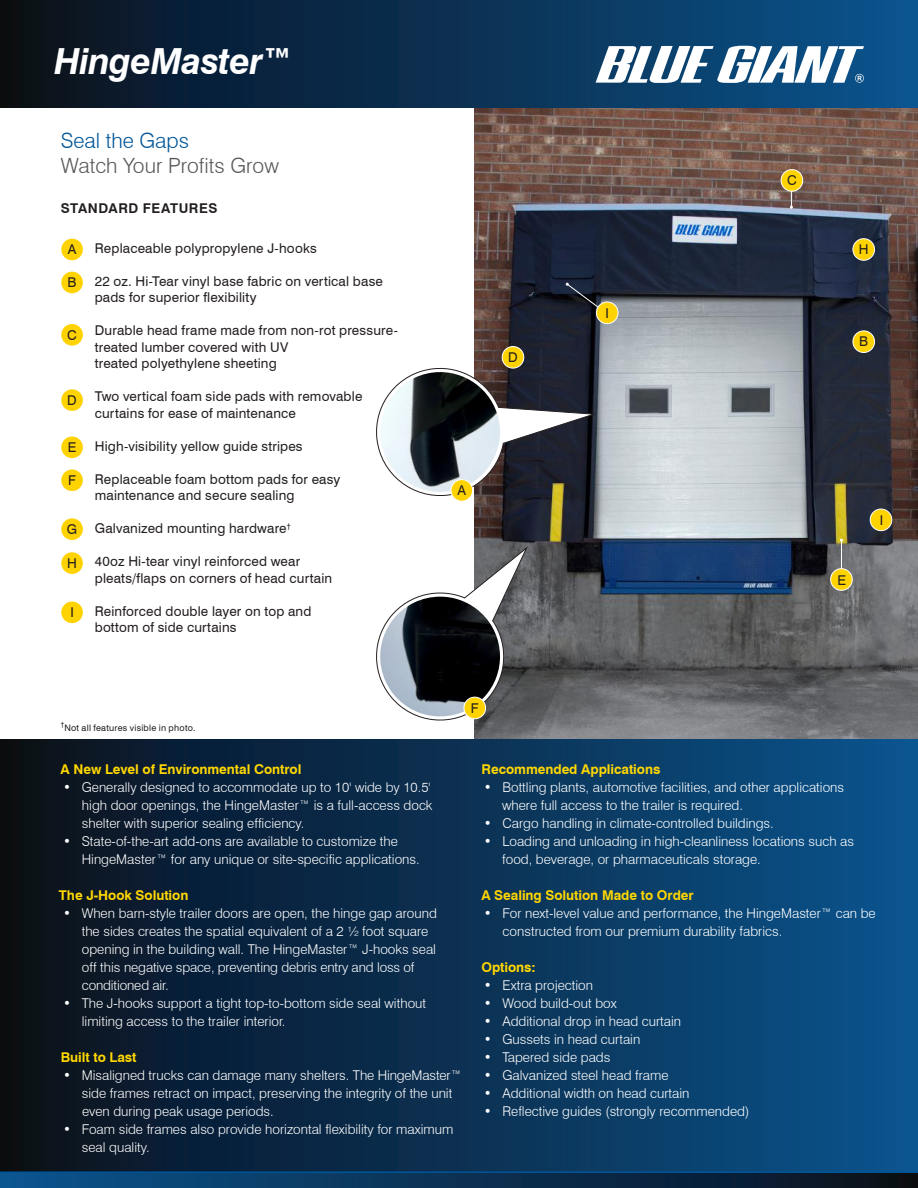
<style>
.page{position:relative;width:918px;height:1188px;background:#fff}
.page>*{position:absolute;margin:0;border:0;box-sizing:border-box;transform-origin:0 0}
.t1{font:italic 700 36px "Swiss 721 BT";letter-spacing:-.02em;color:#fff}
.t2{font:300 21px "Swiss 721 BT";color:#5a5758}
.t3{font:300 21px "Swiss 721 BT";color:#005598}
.t4{font:300 13.5px/18px "Swiss 721 BT";color:#fff}
.t5{font:13.5px/16.5px "Swiss 721 BT";letter-spacing:.015em;color:#241f1f}
.t6{font:700 13.5px "Swiss 721 BT";letter-spacing:-.005em;color:#ffd700}
.t7{font:700 13.5px "Swiss 721 BT";letter-spacing:.04em;color:#241f1f}
.t8{font:9px "Swiss 721 BT";letter-spacing:.025em;color:#241f1f}
</style>
<div class="page">
<img style="left:475px;top:108px;width:443px;height:632px">
<div style="left:0;top:0;width:918px;height:108px;background:linear-gradient(to right,#0a0f1a,#0a538d)"></div>
<div style="left:0;top:740px;width:918px;height:433px;background:linear-gradient(to right,#0a0f1a,#0a538d)"></div>
<svg style="left:0;top:1173px;width:918px;height:15px;background:#0a3154"></svg>
<svg style="left:596px;top:46px;width:268px;height:37px"></svg>
<div style="left:853px;top:331px;width:22px;height:21px;background:#ffd300;border-radius:50%"></div>
<div style="left:853px;top:331px;width:22px;height:22px;border:1px solid #fff;border-radius:50%"></div>
<div style="left:502px;top:347px;width:22px;height:21px;background:#ffd300;border-radius:50%"></div>
<div style="left:502px;top:346px;width:22px;height:22px;border:1px solid #fff;border-radius:50%"></div>
<div style="left:596px;top:302px;width:22px;height:22px;background:#ffd300;border-radius:50%"></div>
<div style="left:596px;top:302px;width:22px;height:22px;border:1px solid #fff;border-radius:50%"></div>
<div style="left:831px;top:569px;width:21px;height:21px;background:#ffd300;border-radius:50%"></div>
<div style="left:830px;top:568px;width:23px;height:23px;border:1px solid #fff;border-radius:50%"></div>
<svg style="left:566px;top:283px;width:33px;height:25px"></svg>
<svg style="left:840px;top:539px;width:3px;height:30px"></svg>
<svg style="left:790px;top:192px;width:3px;height:17px"></svg>
<div style="left:781px;top:170px;width:22px;height:21px;background:#ffd300;border-radius:50%"></div>
<div style="left:781px;top:169px;width:22px;height:23px;border:1px solid #fff;border-radius:50%"></div>
<div style="left:61px;top:239px;width:22px;height:21px;background:#ffd300;border-radius:50%"></div>
<div style="left:61px;top:272px;width:22px;height:21px;background:#ffd300;border-radius:50%"></div>
<div style="left:61px;top:324px;width:22px;height:22px;background:#ffd300;border-radius:50%"></div>
<div style="left:61px;top:389px;width:22px;height:22px;background:#ffd300;border-radius:50%"></div>
<div style="left:61px;top:437px;width:22px;height:21px;background:#ffd300;border-radius:50%"></div>
<div style="left:61px;top:469px;width:22px;height:22px;background:#ffd300;border-radius:50%"></div>
<div style="left:61px;top:518px;width:22px;height:22px;background:#ffd300;border-radius:50%"></div>
<div style="left:61px;top:552px;width:22px;height:22px;background:#ffd300;border-radius:50%"></div>
<div style="left:61px;top:602px;width:22px;height:21px;background:#ffd300;border-radius:50%"></div>
<hr style="left:0;top:1172px;width:918px;height:1px;background:#005598">
<svg style="left:417px;top:546px;width:111px;height:182px"></svg>
<img style="left:376px;top:597px;width:132px;height:124px">
<div style="left:464px;top:697px;width:22px;height:22px;background:#ffd300;border-radius:50%"></div>
<div style="left:464px;top:697px;width:22px;height:22px;border:1px solid #fff;border-radius:50%"></div>
<svg style="left:418px;top:366px;width:179px;height:133px;background:#42434b"></svg>
<img style="left:376px;top:372px;width:128px;height:124px">
<div style="left:451px;top:480px;width:22px;height:21px;background:#ffd300;border-radius:50%"></div>
<div style="left:451px;top:479px;width:22px;height:23px;border:1px solid #fff;border-radius:50%"></div>
<div style="left:853px;top:239px;width:22px;height:21px;background:#ffd300;border-radius:50%"></div>
<div style="left:853px;top:238px;width:22px;height:23px;border:1px solid #fff;border-radius:50%"></div>
<div style="left:870px;top:509px;width:22px;height:22px;background:#ffd300;border-radius:50%"></div>
<div style="left:870px;top:509px;width:22px;height:22px;border:1px solid #fff;border-radius:50%"></div>
<h1 class="t1" style="left:54px;top:39px;width:240px">HingeMaster™</h1>
<h2 class="t3" style="left:61px;top:127px;width:130px">Seal the Gaps</h2>
<h2 class="t2" style="left:61px;top:153px;width:220px">Watch Your Profits Grow</h2>
<p class="t7" style="left:61px;top:200px;width:158px">STANDARD FEATURES</p>
<p class="t5" style="left:68px;top:241px;width:10px">A</p>
<p class="t5" style="left:68px;top:274px;width:10px">B</p>
<p class="t5" style="left:95px;top:240px;width:223px">Replaceable polypropylene J-hooks</p>
<p class="t5" style="left:95px;top:273px;width:290px">22 oz. Hi-Tear vinyl base fabric on vertical base pads for superior flexibility</p>
<p class="t5" style="left:95px;top:322px;width:305px">Durable head frame made from non-rot pressure&shy;treated lumber covered with UV<br>treated polyethylene sheeting</p>
<p class="t5" style="left:95px;top:388px;width:269px">Two vertical foam side pads with removable curtains for ease of maintenance</p>
<p class="t5" style="left:95px;top:438px;width:209px">High-visibility yellow guide stripes</p>
<p class="t5" style="left:95px;top:471px;width:247px">Replaceable foam bottom pads for easy maintenance and secure sealing</p>
<p class="t5" style="left:95px;top:520px;width:197px">Galvanized mounting hardware<sup>†</sup></p>
<p class="t5" style="left:95px;top:553px;width:239px">40oz Hi-tear vinyl reinforced wear pleats/flaps on corners of head curtain</p>
<p class="t5" style="left:95px;top:603px;width:218px">Reinforced double layer on top and bottom of side curtains</p>
<p class="t5" style="left:67px;top:326px;width:11px">C</p>
<p class="t5" style="left:67px;top:392px;width:11px">D</p>
<p class="t5" style="left:68px;top:439px;width:10px">E</p>
<p class="t5" style="left:68px;top:472px;width:9px">F</p>
<p class="t5" style="left:67px;top:521px;width:12px">G</p>
<p class="t5" style="left:67px;top:555px;width:11px">H</p>
<p class="t5" style="left:70px;top:604px;width:5px">I</p>
<p class="t8" style="left:61px;top:722px;width:136px"><sup>†</sup>Not all features visible in photo.</p>
<p class="t5" style="left:508px;top:349px;width:11px">D</p>
<p class="t5" style="left:457px;top:482px;width:10px">A</p>
<p class="t5" style="left:471px;top:700px;width:9px">F</p>
<p class="t5" style="left:605px;top:304px;width:5px">I</p>
<p class="t5" style="left:787px;top:172px;width:11px">C</p>
<p class="t5" style="left:859px;top:241px;width:11px">H</p>
<p class="t5" style="left:859px;top:333px;width:10px">B</p>
<p class="t5" style="left:838px;top:572px;width:10px">E</p>
<p class="t5" style="left:880px;top:512px;width:5px">I</p>
<p class="t6" style="left:61px;top:761px;width:242px">A New Level of Environmental Control</p>
<p class="t4" style="left:82px;top:778px;width:352px;text-indent:-19px">• Generally designed to accommodate up to 10' wide by 10.5' high door openings, the HingeMaster™ is a full-access dock shelter with superior sealing efficiency.</p>
<p class="t4" style="left:82px;top:832px;width:340px;text-indent:-19px">• State-of-the-art add-ons are available to customize the<br>HingeMaster™ for any unique or site-specific applications.</p>
<p class="t6" style="left:59px;top:887px;width:131px">The J-Hook Solution</p>
<p class="t4" style="left:82px;top:904px;width:357px;text-indent:-19px">• When barn-style trailer doors are open, the hinge gap around the sides creates the spatial equivalent of a 2 ½ foot square opening in the building wall. The HingeMaster™ J-hooks seal off this negative space, preventing debris entry and loss of conditioned air.</p>
<p class="t4" style="left:82px;top:994px;width:346px;text-indent:-19px">• The J-hooks support a tight top-to-bottom side seal without limiting access to the trailer interior.</p>
<p class="t6" style="left:61px;top:1049px;width:77px">Built to Last</p>
<p class="t4" style="left:82px;top:1066px;width:381px;text-indent:-19px">• Misaligned trucks can damage many shelters. The HingeMaster™ side frames retract on impact, preserving the integrity of the unit even during peak usage periods.</p>
<p class="t4" style="left:82px;top:1120px;width:373px;text-indent:-19px">• Foam side frames also provide horizontal flexibility for maximum seal quality.</p>
<p class="t6" style="left:482px;top:761px;width:180px">Recommended Applications</p>
<p class="t4" style="left:502px;top:778px;width:344px;text-indent:-18px">• Bottling plants, automotive facilities, and other applications where full access to the trailer is required.</p>
<p class="t4" style="left:484px;top:814px;width:292px">• Cargo handling in climate-controlled buildings.</p>
<p class="t4" style="left:502px;top:832px;width:353px;text-indent:-18px">• Loading and unloading in high-cleanliness locations such as food, beverage, or pharmaceuticals storage.</p>
<p class="t6" style="left:481px;top:887px;width:214px">A Sealing Solution Made to Order</p>
<p class="t4" style="left:503px;top:904px;width:375px;text-indent:-19px">• For next-level value and performance, the HingeMaster™ can be constructed from our premium durability fabrics.</p>
<p class="t6" style="left:481px;top:959px;width:56px">Options:</p>
<p class="t4" style="left:484px;top:976px;width:111px">• Extra projection</p>
<p class="t4" style="left:484px;top:994px;width:134px">• Wood build-out box</p>
<p class="t4" style="left:484px;top:1012px;width:199px">• Additional drop in head curtain</p>
<p class="t4" style="left:484px;top:1030px;width:158px">• Gussets in head curtain</p>
<p class="t4" style="left:484px;top:1048px;width:128px">• Tapered side pads</p>
<p class="t4" style="left:484px;top:1066px;width:186px">• Galvanized steel head frame</p>
<p class="t4" style="left:484px;top:1084px;width:207px">• Additional width on head curtain</p>
<p class="t4" style="left:484px;top:1102px;width:267px">• Reflective guides (strongly recommended)</p>
</div>
